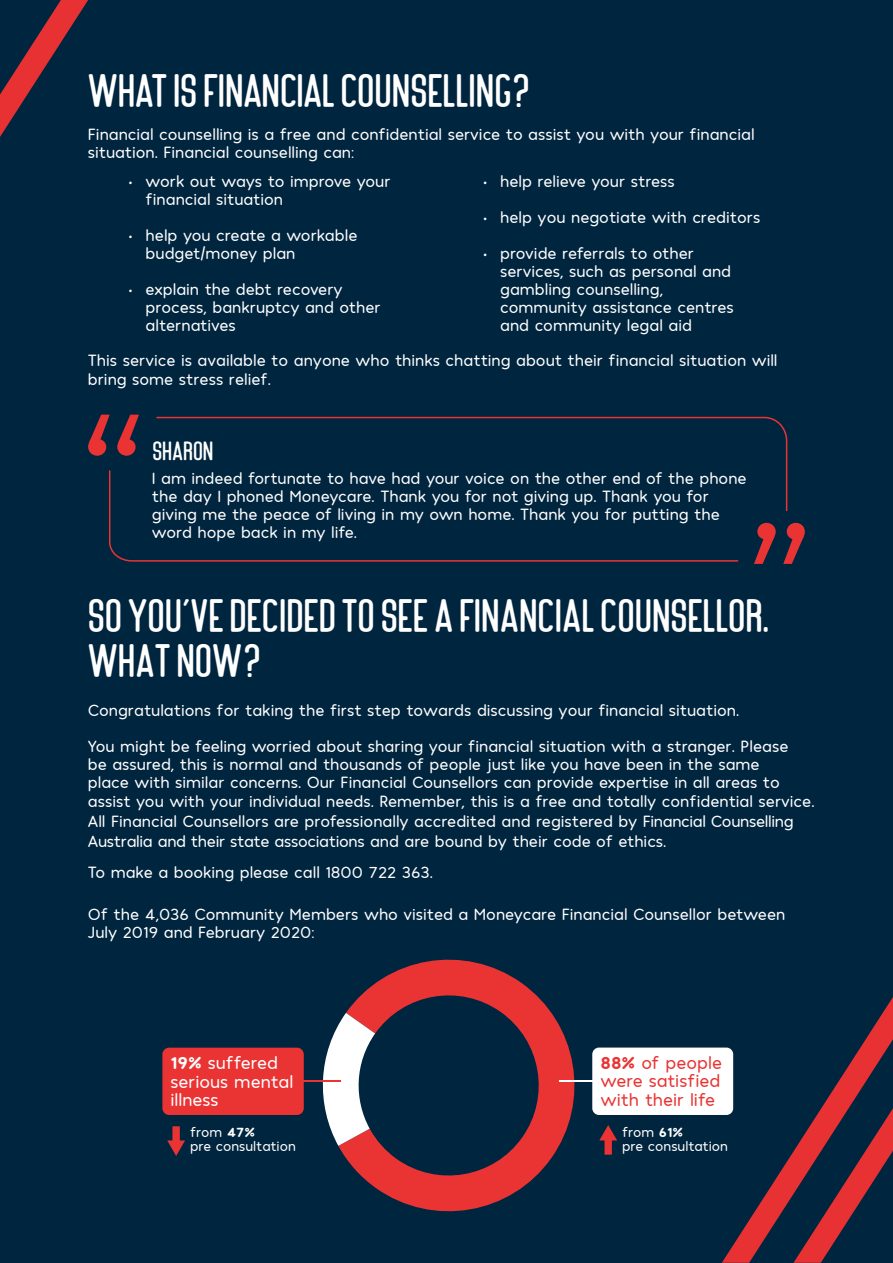
<style>
.page{position:relative;width:893px;height:1263px;background:#00253f}
.page>*{position:absolute;margin:0;border:0;box-sizing:border-box;transform-origin:0 0}
.t1{font:49.5px/45px "Nubolts Rounded";color:#fff}
.t2{font:28.2px "Nubolts Rounded";color:#fff}
.t3{font:18.15px/18.1px "Hank Rnd";color:#ea3434;text-align:justify}
.t4{font:18.15px/18.1px "Hank Rnd";color:#fff}
.t5{font:16.5px/18px "Hank Rnd";color:#fff}
.t6{font:13.95px/14px "Hank Rnd";color:#fff}
.s1{font-weight:900}
</style>
<div class="page">
<svg style="left:156px;top:417px;width:631px;height:94px"></svg>
<svg style="left:109px;top:470px;width:629px;height:92px"></svg>
<svg style="left:754px;top:523px;width:51px;height:41px"></svg>
<svg style="left:88px;top:415px;width:51px;height:41px"></svg>
<svg style="left:338px;top:959px;width:237px;height:253px"></svg>
<svg style="left:322px;top:1013px;width:53px;height:133px"></svg>
<hr style="left:560px;top:1080px;width:35px;height:2px;background:#fff">
<hr style="left:274px;top:1080px;width:67px;height:2px;background:#ea3434">
<div style="left:162px;top:1048px;width:142px;height:67px;background:#ea3434;border-radius:7px"></div>
<svg style="left:167px;top:1126px;width:18px;height:30px"></svg>
<div style="left:592px;top:1047px;width:141px;height:68px;background:#fff;border-radius:7px"></div>
<svg style="left:599px;top:1125px;width:18px;height:30px"></svg>
<svg style="left:722px;top:997px;width:171px;height:266px"></svg>
<svg style="left:793px;top:1108px;width:100px;height:155px"></svg>
<svg style="left:0;top:0;width:88px;height:137px"></svg>
<h1 class="t1" style="left:88px;top:67px;width:443px">WHAT IS FINANCIAL COUNSELLING?</h1>
<p class="t5" style="left:88px;top:125px;width:668px">Financial counselling is a free and confidential service to assist you with your financial situation. Financial counselling can:</p>
<p class="t5" style="left:129px;top:172px;width:6px">•</p>
<p class="t5" style="left:129px;top:226px;width:6px">•</p>
<p class="t5" style="left:129px;top:280px;width:6px">•</p>
<p class="t5" style="left:146px;top:172px;width:246px">work out ways to improve your financial situation</p>
<p class="t5" style="left:146px;top:226px;width:213px">help you create a workable budget/money plan</p>
<p class="t5" style="left:146px;top:280px;width:237px">explain the debt recovery process, bankruptcy and other alternatives</p>
<p class="t5" style="left:483px;top:163px;width:6px;line-height:36px;text-align:justify">• • •</p>
<p class="t5" style="left:500px;top:163px;width:262px;line-height:36px">help relieve your stress<br>help you negotiate with creditors provide referrals to other</p>
<p class="t5" style="left:500px;top:262px;width:235px">services, such as personal and gambling counselling, community assistance centres and community legal aid</p>
<p class="t5" style="left:88px;top:350px;width:691px;line-height:19.8px">This service is available to anyone who thinks chatting about their financial situation will bring some stress relief.</p>
<h2 class="t2" style="left:152px;top:437px;width:63px">SHARON</h2>
<p class="t5" style="left:152px;top:469px;width:596px">I am indeed fortunate to have had your voice on the other end of the phone the day I phoned Moneycare. Thank you for not giving up. Thank you for giving me the peace of living in my own home. Thank you for putting the word hope back in my life.</p>
<h1 class="t1" style="left:88px;top:591px;width:682px">SO YOU’VE DECIDED TO SEE A FINANCIAL COUNSELLOR.<br>WHAT NOW?</h1>
<p class="t5" style="left:88px;top:691px;width:702px;line-height:36px">Congratulations for taking the first step towards discussing your financial situation.<br>You might be feeling worried about sharing your financial situation with a stranger. Please</p>
<p class="t5" style="left:88px;top:754px;width:693px">be assured, this is normal and thousands of people just like you have been in the same place with similar concerns. Our Financial Counsellors can provide expertise in all areas to</p>
<p class="t5" style="left:88px;top:791px;width:728px;line-height:19.8px">assist you with your individual needs. Remember, this is a free and totally confidential service.<br>All Financial Counsellors are professionally accredited and registered by Financial Counselling<br>Australia and their state associations and are bound by their code of ethics.</p>
<p class="t5" style="left:88px;top:862px;width:347px">To make a booking please call 1800 722 363.</p>
<p class="t5" style="left:88px;top:904px;width:699px">Of the 4,036 Community Members who visited a Moneycare Financial Counsellor between<br>July 2019 and February 2020:</p>
<p class="t4" style="left:171px;top:1054px;width:124px"><span class="s1">19%</span> suffered serious mental illness</p>
<p class="t6" style="left:190px;top:1125px;width:107px">from <span class="s1">47%<br></span>pre consultation</p>
<p class="t3" style="left:600px;top:1053px;width:123px"><span class="s1">88%</span> of people were satisfied with their life</p>
<p class="t6" style="left:622px;top:1125px;width:107px">from <span class="s1">61%<br></span>pre consultation</p>
</div>
